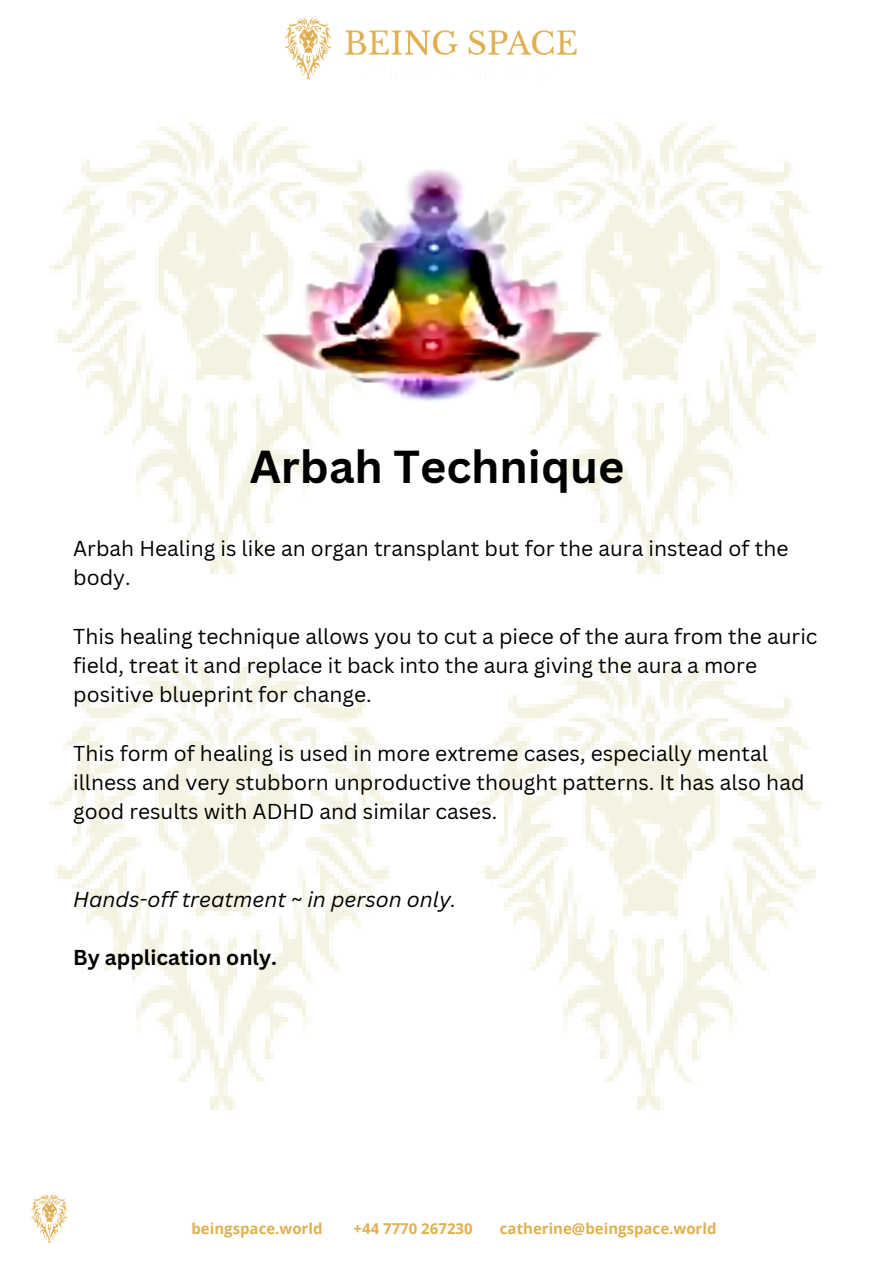
<style>
.page{position:relative;width:893px;height:1264px;background:#fff}
.page>*{position:absolute;margin:0;border:0;box-sizing:border-box;transform-origin:0 0}
.t1{font:700 45px "Canva Sans";color:#000}
.t2{font:21px/29.2px "Canva Sans";color:#000}
.t3{font:italic 21px "Canva Sans";color:#000}
.t4{font:700 21px "Canva Sans";color:#000}
.t5{font:700 15px "Open Sans";color:#e0b050}
</style>
<div class="page">
<img style="left:50px;top:122px;width:289px;height:452px">
<img style="left:50px;top:658px;width:344px;height:452px">
<img style="left:531px;top:122px;width:290px;height:452px">
<img style="left:476px;top:658px;width:345px;height:452px">
<img style="left:284px;top:18px;width:293px;height:62px">
<img style="left:30px;top:1194px;width:38px;height:49px">
<img style="left:239px;top:135px;width:398px;height:284px">
<p class="t1" style="left:250px;top:434px;width:376px">Arbah Technique</p>
<p class="t2" style="left:73px;top:533px;width:716px">Arbah Healing is like an organ transplant but for the aura instead of the body.</p>
<p class="t2" style="left:73px;top:621px;width:745px">This healing technique allows you to cut a piece of the aura from the auric field, treat it and replace it back into the aura giving the aura a more positive blueprint for change.</p>
<p class="t2" style="left:73px;top:738px;width:732px">This form of healing is used in more extreme cases, especially mental illness and very stubborn unproductive thought patterns. It has also had good results with ADHD and similar cases.</p>
<p class="t3" style="left:73px;top:884px;width:385px">Hands-off treatment ~ in person only.</p>
<p class="t4" style="left:73px;top:943px;width:205px">By application only.</p>
<p class="t5" style="left:191px;top:1218px;width:132px">beingspace.world</p>
<p class="t5" style="left:353px;top:1218px;width:120px">+44 7770 267230</p>
<p class="t5" style="left:500px;top:1218px;width:218px">catherine@beingspace.world</p>
</div>
